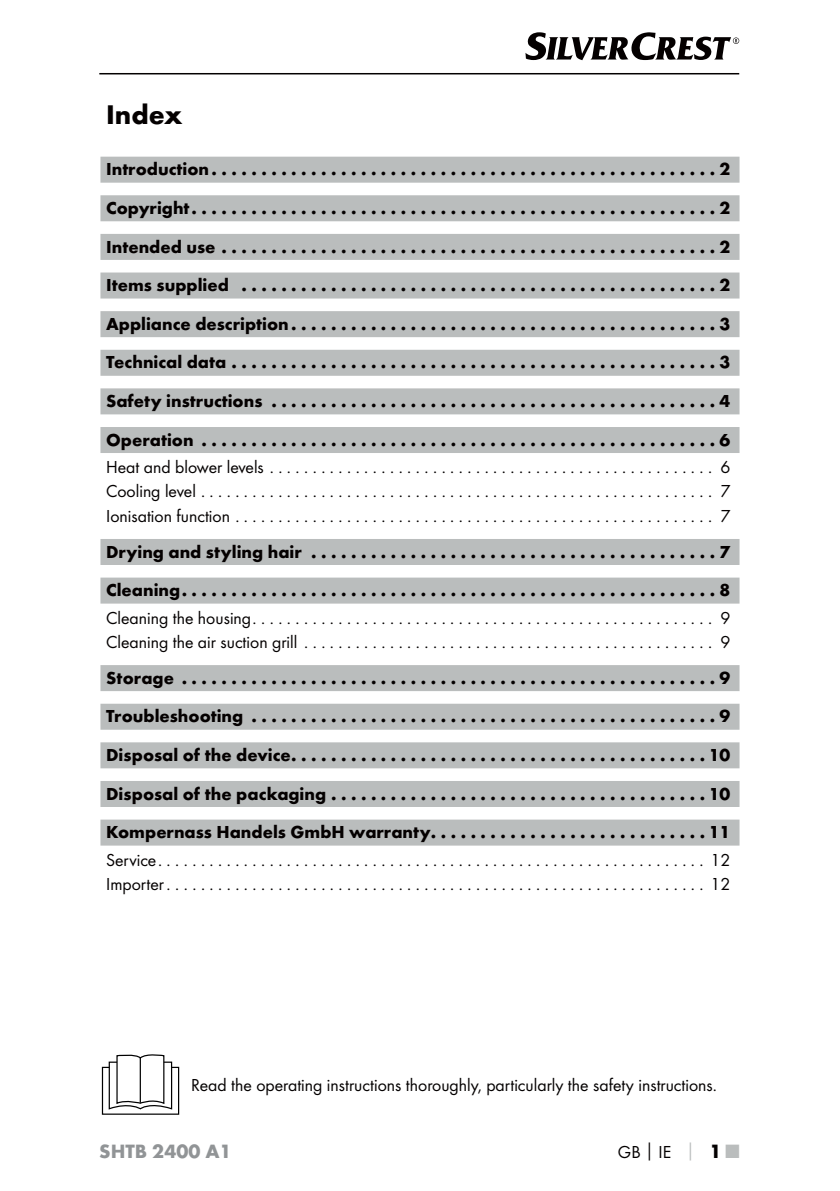
<style>
.page{position:relative;width:840px;height:1191px;background:#fff}
.page>*{position:absolute;margin:0;border:0;box-sizing:border-box;transform-origin:0 0}
.t1{font:700 28px "Futura";color:#040000}
.t2{font:700 20px "Futura";color:#919496}
.t3{font:700 18px/38.6px "Futura";color:#040000;text-align:justify}
.t4{font:18px/24.4px "Futura Boo";color:#040000}
.s1{font-family:"Futura";font-weight:700}
.s2{font-family:"Futura";font-weight:700;color:#babdbd}
.s3{font-family:"Futura";font-weight:700;font-size:20px}
.s4{font-family:"Futura";font-weight:700;font-size:20px;color:#babdbd}
</style>
<div class="page">
<hr style="left:99px;top:73px;width:639px;height:1px;background:#040000">
<svg style="left:525px;top:32px;width:213px;height:28px"></svg>
<div style="left:100px;top:157px;width:639px;height:26px;background:#babdbd"></div>
<div style="left:100px;top:195px;width:639px;height:26px;background:#babdbd"></div>
<div style="left:100px;top:234px;width:639px;height:26px;background:#babdbd"></div>
<div style="left:100px;top:272px;width:639px;height:26px;background:#babdbd"></div>
<div style="left:100px;top:311px;width:639px;height:26px;background:#babdbd"></div>
<div style="left:100px;top:350px;width:639px;height:26px;background:#babdbd"></div>
<div style="left:100px;top:388px;width:639px;height:26px;background:#babdbd"></div>
<div style="left:100px;top:427px;width:639px;height:26px;background:#babdbd"></div>
<div style="left:100px;top:539px;width:639px;height:26px;background:#babdbd"></div>
<div style="left:100px;top:577px;width:639px;height:26px;background:#babdbd"></div>
<div style="left:100px;top:665px;width:639px;height:26px;background:#babdbd"></div>
<div style="left:100px;top:703px;width:639px;height:26px;background:#babdbd"></div>
<div style="left:100px;top:742px;width:639px;height:26px;background:#babdbd"></div>
<div style="left:100px;top:781px;width:639px;height:26px;background:#babdbd"></div>
<div style="left:100px;top:819px;width:639px;height:26px;background:#babdbd"></div>
<div style="left:102px;top:1066px;width:77px;height:48px;border:1px solid #000"></div>
<svg style="left:108px;top:1054px;width:65px;height:56px"></svg>
<hr style="left:140px;top:1058px;width:1px;height:44px;background:#000">
<h1 class="t1" style="left:106px;top:104px;width:78px">Index</h1>
<p class="t3" style="left:106px;top:151px;width:625px">Introduction ...................................................2<br>Copyright .....................................................2<br>Intended use ..................................................2<br>Items supplied ................................................2<br>Appliance description ...........................................3<br>Technical data .................................................3<br>Safety instructions .............................................4<br>Operation ....................................................6</p>
<p class="t4" style="left:106px;top:456px;width:625px;text-align:justify">Heat and blower levels .................................................... 6<br>Cooling level ............................................................ 7<br>Ionisation function ........................................................ 7</p>
<p class="t3" style="left:106px;top:534px;width:625px">Drying and styling hair .........................................7<br>Cleaning ......................................................8</p>
<p class="t4" style="left:106px;top:606px;width:625px">Cleaning the housing ...................................................... 9<br>Cleaning the air suction grill ................................................ 9</p>
<p class="t3" style="left:106px;top:660px;width:625px">Storage ......................................................9<br>Troubleshooting ...............................................9<br>Disposal of the device ..........................................10<br>Disposal of the packaging ......................................10<br>Kompernass Handels GmbH warranty ............................11</p>
<p class="t4" style="left:106px;top:848px;width:625px">Service ................................................................ 12<br>Importer ............................................................... 12</p>
<p class="t4" style="left:191px;top:1073px;width:527px">Read the operating instructions thoroughly, particularly the safety instructions.</p>
<p class="t2" style="left:99px;top:1143px;width:134px">SHTB 2400 A1</p>
<p class="t4" style="left:617px;top:1140px;width:123px">GB<span class="s1">│</span>IE <span class="s2">│</span> <span class="s3">1</span> <span class="s4">■</span></p>
</div>
